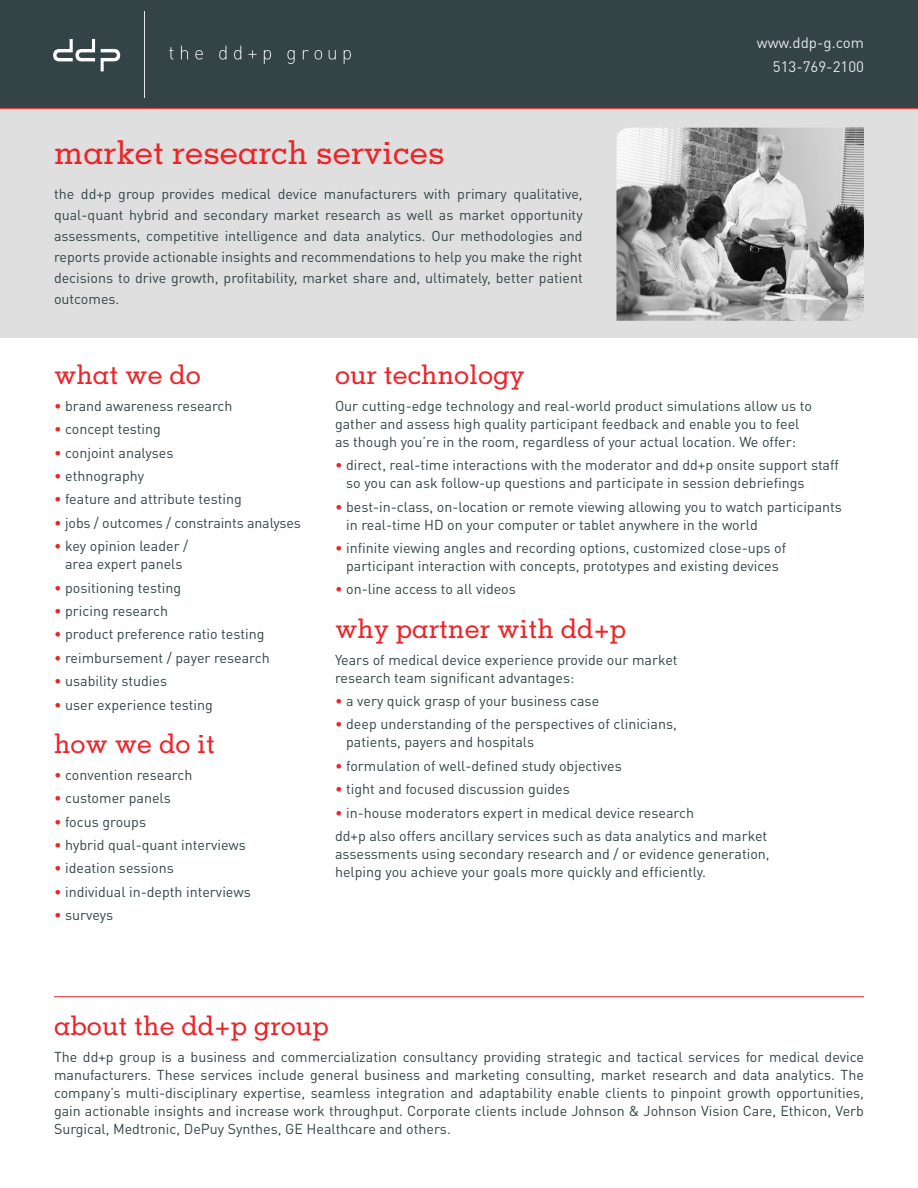
<style>
.page{position:relative;width:918px;height:1188px;background:#fff}
.page>*{position:absolute;margin:0;border:0;box-sizing:border-box;transform-origin:0 0}
.big_head{font:500 33px "Memphis LT Std";color:#eb252a}
.t1{font:500 27px "Memphis LT Std";color:#eb252a}
.sub_text{font:15px "DIN Pro";color:#e6e7e9}
.sub_text-2{font:14.25px/18px "DIN Pro";color:#344446}
.s1{color:#eb252a}
</style>
<div class="page">
<div style="left:0;top:100px;width:918px;height:238px;background:#dfdfdf"></div>
<img style="left:616px;top:128px;width:248px;height:193px">
<div style="left:0;top:0;width:918px;height:108px;background:#344446"></div>
<svg style="left:53px;top:39px;width:42px;height:22px"></svg>
<svg style="left:101px;top:49px;width:19px;height:22px"></svg>
<hr style="left:145px;top:12px;width:1px;height:86px;background:#e6e7e9">
<svg style="left:169px;top:47px;width:5px;height:12px"></svg>
<svg style="left:181px;top:46px;width:7px;height:13px"></svg>
<svg style="left:195px;top:50px;width:8px;height:10px"></svg>
<svg style="left:219px;top:46px;width:7px;height:14px"></svg>
<svg style="left:234px;top:46px;width:7px;height:14px"></svg>
<svg style="left:249px;top:50px;width:8px;height:8px"></svg>
<svg style="left:264px;top:50px;width:7px;height:14px"></svg>
<svg style="left:287px;top:50px;width:8px;height:14px"></svg>
<svg style="left:303px;top:50px;width:6px;height:9px"></svg>
<svg style="left:315px;top:50px;width:7px;height:10px"></svg>
<svg style="left:329px;top:50px;width:7px;height:10px"></svg>
<svg style="left:344px;top:50px;width:7px;height:14px"></svg>
<hr style="left:54px;top:996px;width:810px;height:1px;background:#eb252a">
<hr style="left:0;top:108px;width:918px;height:1px;background:#eb252a">
<p class="big_head" style="left:54px;top:132px;width:392px">market research services</p>
<p class="sub_text-2" style="left:54px;top:183px;width:530px;line-height:21px;text-align:justify">the dd+p group provides medical device manufacturers with primary qualitative, qual-quant hybrid and secondary market research as well as market opportunity assessments, competitive intelligence and data analytics. Our methodologies and reports provide actionable insights and recommendations to help you make the right decisions to drive growth, profitability, market share and, ultimately, better patient outcomes.</p>
<p class="sub_text" style="left:757px;top:33px;width:109px">www.ddp-g.com</p>
<p class="sub_text" style="left:773px;top:56px;width:93px">513-769-2100</p>
<p class="t1" style="left:54px;top:358px;width:148px">what we do</p>
<p class="sub_text-2" style="left:54px;top:396px;width:180px"><span class="s1">•</span> brand awareness research</p>
<p class="sub_text-2" style="left:54px;top:419px;width:109px"><span class="s1">•</span> concept testing</p>
<p class="sub_text-2" style="left:54px;top:443px;width:121px"><span class="s1">•</span> conjoint analyses</p>
<p class="sub_text-2" style="left:54px;top:466px;width:92px"><span class="s1">•</span> ethnography</p>
<p class="sub_text-2" style="left:54px;top:490px;width:189px"><span class="s1">•</span> feature and attribute testing</p>
<p class="sub_text-2" style="left:54px;top:513px;width:249px"><span class="s1">•</span> jobs / outcomes / constraints analyses</p>
<p class="sub_text-2" style="left:54px;top:536px;width:136px;text-align:center"><span class="s1">•</span> key opinion leader / area expert panels</p>
<p class="sub_text-2" style="left:54px;top:578px;width:129px"><span class="s1">•</span> positioning testing</p>
<p class="sub_text-2" style="left:54px;top:601px;width:116px"><span class="s1">•</span> pricing research</p>
<p class="sub_text-2" style="left:54px;top:625px;width:212px"><span class="s1">•</span> product preference ratio testing</p>
<p class="sub_text-2" style="left:54px;top:648px;width:217px"><span class="s1">•</span> reimbursement / payer research</p>
<p class="sub_text-2" style="left:54px;top:671px;width:115px"><span class="s1">•</span> usability studies</p>
<p class="sub_text-2" style="left:54px;top:695px;width:160px"><span class="s1">•</span> user experience testing</p>
<p class="t1" style="left:54px;top:727px;width:163px">how we do it</p>
<p class="sub_text-2" style="left:54px;top:765px;width:140px"><span class="s1">•</span> convention research</p>
<p class="sub_text-2" style="left:54px;top:789px;width:118px"><span class="s1">•</span> customer panels</p>
<p class="sub_text-2" style="left:54px;top:812px;width:94px"><span class="s1">•</span> focus groups</p>
<p class="sub_text-2" style="left:54px;top:835px;width:193px"><span class="s1">•</span> hybrid qual-quant interviews</p>
<p class="sub_text-2" style="left:54px;top:859px;width:121px"><span class="s1">•</span> ideation sessions</p>
<p class="sub_text-2" style="left:54px;top:882px;width:198px"><span class="s1">•</span> individual in-depth interviews</p>
<p class="sub_text-2" style="left:54px;top:906px;width:61px"><span class="s1">•</span> surveys</p>
<p class="t1" style="left:335px;top:358px;width:191px">our technology</p>
<p class="sub_text-2" style="left:335px;top:396px;width:478px">Our cutting-edge technology and real-world product simulations allow us to gather and assess high quality participant feedback and enable you to feel as though you’re in the room, regardless of your actual location. We offer:</p>
<p class="sub_text-2" style="left:346px;top:455px;width:494px;text-indent:-11px"><span class="s1">•</span> direct, real-time interactions with the moderator and dd+p onsite support staff so you can ask follow-up questions and participate in session debriefings</p>
<p class="sub_text-2" style="left:346px;top:497px;width:497px;text-indent:-11px"><span class="s1">•</span> best-in-class, on-location or remote viewing allowing you to watch participants in real-time HD on your computer or tablet anywhere in the world</p>
<p class="sub_text-2" style="left:335px;top:538px;width:453px;text-align:center"><span class="s1">•</span> infinite viewing angles and recording options, customized close-ups of participant interaction with concepts, prototypes and existing devices</p>
<p class="sub_text-2" style="left:335px;top:580px;width:182px"><span class="s1">•</span> on-line access to all videos</p>
<p class="t1" style="left:335px;top:612px;width:293px">why partner with dd+p</p>
<p class="sub_text-2" style="left:335px;top:650px;width:344px">Years of medical device experience provide our market research team significant advantages:</p>
<p class="sub_text-2" style="left:335px;top:691px;width:266px"><span class="s1">•</span> a very quick grasp of your business case</p>
<p class="sub_text-2" style="left:346px;top:715px;width:332px;text-indent:-11px"><span class="s1">•</span> deep understanding of the perspectives of clinicians, patients, payers and hospitals</p>
<p class="sub_text-2" style="left:335px;top:756px;width:288px"><span class="s1">•</span> formulation of well-defined study objectives</p>
<p class="sub_text-2" style="left:335px;top:780px;width:236px"><span class="s1">•</span> tight and focused discussion guides</p>
<p class="sub_text-2" style="left:335px;top:803px;width:361px"><span class="s1">•</span> in-house moderators expert in medical device research</p>
<p class="sub_text-2" style="left:335px;top:826px;width:436px">dd+p also offers ancillary services such as data analytics and market assessments using secondary research and / or evidence generation, helping you achieve your goals more quickly and efficiently.</p>
<p class="t1" style="left:54px;top:1009px;width:276px">about the dd+p group</p>
<p class="sub_text-2" style="left:54px;top:1047px;width:812px;text-align:justify">The dd+p group is a business and commercialization consultancy providing strategic and tactical services for medical device manufacturers. These services include general business and marketing consulting, market research and data analytics. The company’s multi-disciplinary expertise, seamless integration and adaptability enable clients to pinpoint growth opportunities, gain actionable insights and increase work throughput. Corporate clients include Johnson &amp; Johnson Vision Care, Ethicon, Verb Surgical, Medtronic, DePuy Synthes, GE Healthcare and others.</p>
</div>
